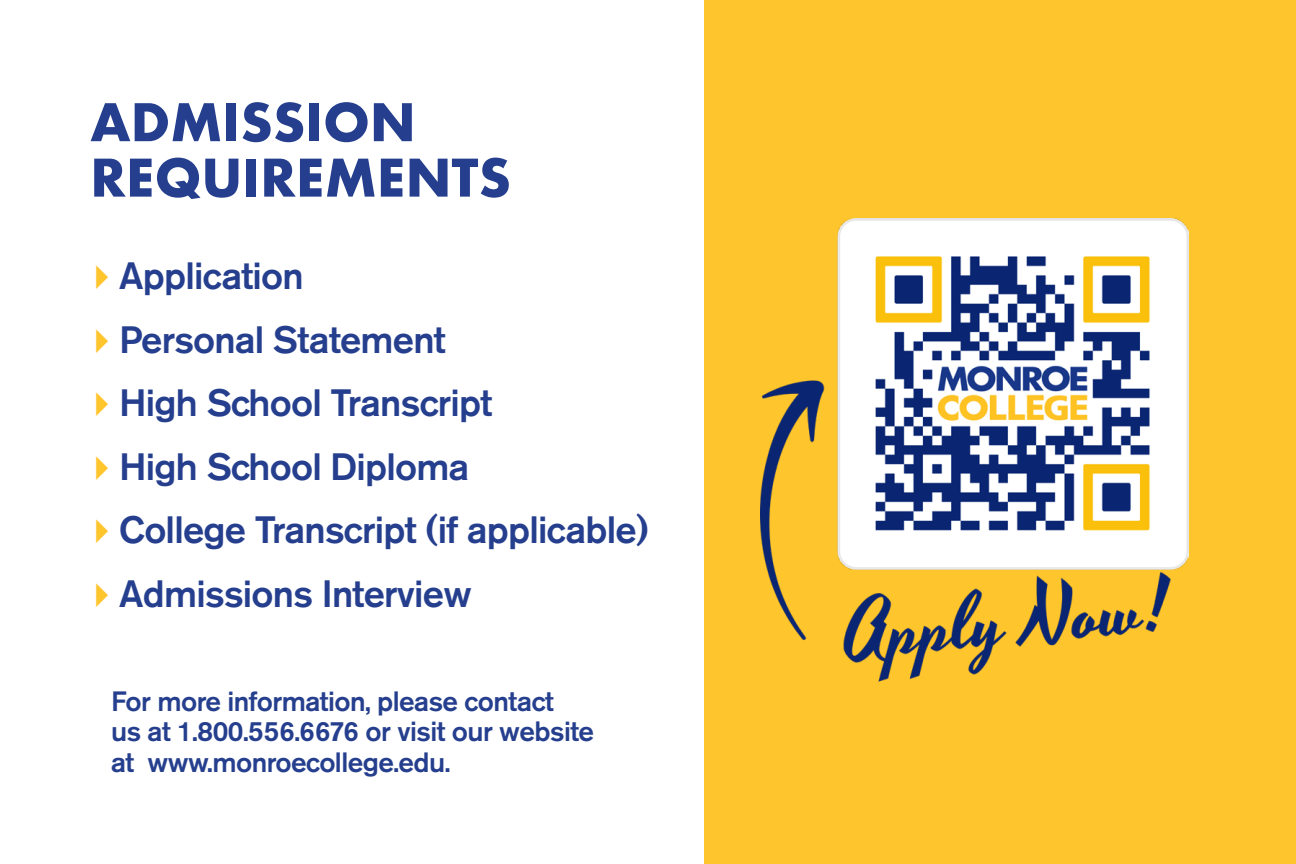
<style>
.page{position:relative;width:1296px;height:864px;background:#fff}
.page>*{position:absolute;margin:0;border:0;box-sizing:border-box;transform-origin:0 0}
.bodytext{font:700 50.4px/55.5px "Futura";color:#253f8e}
.t1{font:500 37.8px "Akzidenz Grotesk BE";letter-spacing:-.02em;color:#253f8e}
.t2{font:500 27.6px/30.3px "Akzidenz Grotesk BE";letter-spacing:-.02em;color:#253f8e}
.s1{color:#ffc52d}
</style>
<div class="page">
<div style="left:705px;top:0;width:591px;height:864px;background:#ffc52d"></div>
<img style="left:760px;top:218px;width:428px;height:464px">
<p class="bodytext" style="left:90px;top:94px;width:422px">ADMISSION<br>REQUIREMENTS</p>
<p class="t1" style="left:82px;top:253px;width:223px"><span class="s1">✔</span>Application</p>
<p class="t1" style="left:82px;top:316px;width:365px"><span class="s1">✔</span>Personal Statement</p>
<p class="t1" style="left:82px;top:380px;width:412px"><span class="s1">✔</span>High School Transcript</p>
<p class="t1" style="left:82px;top:443px;width:389px"><span class="s1">✔</span>High School Diploma</p>
<p class="t1" style="left:82px;top:507px;width:569px"><span class="s1">✔</span>College Transcript (if applicable)</p>
<p class="t1" style="left:82px;top:570px;width:391px"><span class="s1">✔</span>Admissions Interview</p>
<p class="t2" style="left:111px;top:686px;width:485px">For more information, please contact<br>us at 1.800.556.6676 or visit our website at www.monroecollege.edu.</p>
</div>
